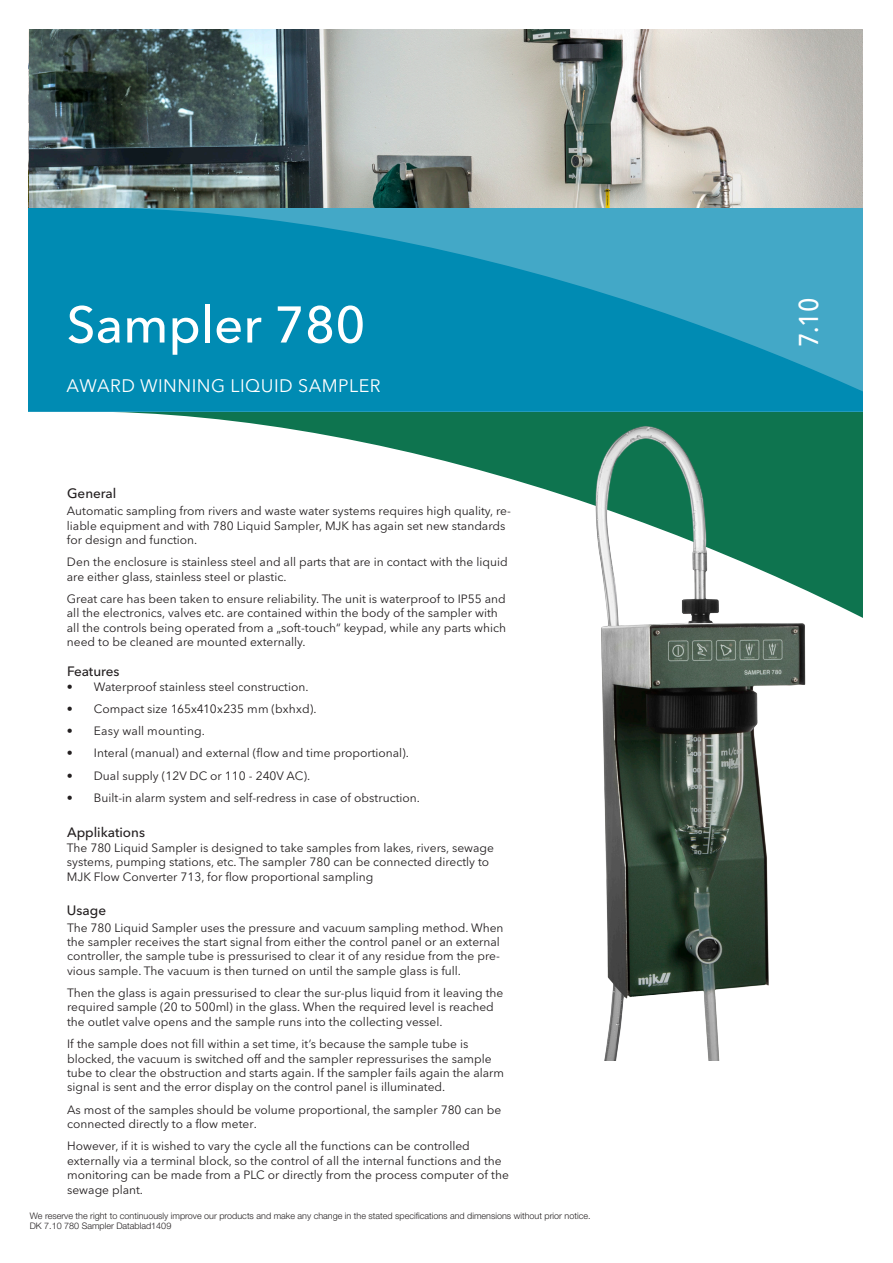
<style>
.page{position:relative;width:893px;height:1263px;background:#fff}
.page>*{position:absolute;margin:0;border:0;box-sizing:border-box;transform-origin:0 0}
.t1{font:500 51px "Avenir Next LT Pro";color:#fff}
.t2{font:500 27px "Avenir Next LT Pro";color:#fff;scale:.9 1}
.t3{font:18px "Avenir Next LT Pro";letter-spacing:.025em;color:#fff}
._010_MJK_Brødtekst{font:500 13.5px "Avenir Next LT Pro";color:#231f20}
.Brødtekst{font:12px/14.4px "Avenir Next LT Pro";color:#231f20}
.Brødtekst_1{font:12px/14.4px "Avenir Next LT Pro";color:#231f20}
.t4{font:300 9px "Helvetica Neue";color:#231f20}
</style>
<div class="page">
<svg style="left:29px;top:411px;width:510px;height:77px"></svg>
<svg style="left:29px;top:207px;width:833px;height:204px;background:#1493b8"></svg>
<img style="left:539px;top:398px;width:323px;height:662px">
<img style="left:30px;top:30px;width:832px;height:177px">
<p class="t1" style="left:67px;top:294px;width:300px">Sampler 780</p>
<p class="t2" style="left:793px;top:347px;width:57px;rotate:-90deg">7.10</p>
<p class="t3" style="left:67px;top:375px;width:316px">AWARD WINNING LIQUID SAMPLER</p>
<p class="_010_MJK_Brødtekst" style="left:67px;top:485px;width:51px">General</p>
<p class="Brødtekst" style="left:67px;top:504px;width:445px">Automatic sampling from rivers and waste water systems requires high quality, re&shy;liable equipment and with 780 Liquid Sampler, MJK has again set new standards for design and function.</p>
<p class="Brødtekst" style="left:67px;top:555px;width:442px">Den the enclosure is stainless steel and all parts that are in contact with the liquid are either glass, stainless steel or plastic.</p>
<p class="Brødtekst_1" style="left:67px;top:591px;width:441px">Great care has been taken to ensure reliability. The unit is waterproof to IP55 and all the electronics, valves etc. are contained within the body of the sampler with all the controls being operated from a „soft-touch“ keypad, while any parts which need to be cleaned are mounted externally.</p>
<p class="_010_MJK_Brødtekst" style="left:67px;top:663px;width:54px">Features</p>
<p class="Brødtekst" style="left:67px;top:679px;width:243px">• Waterproof stainless steel construction.</p>
<p class="Brødtekst" style="left:67px;top:701px;width:251px">• Compact size 165x410x235 mm (bxhxd).</p>
<p class="Brødtekst" style="left:67px;top:724px;width:140px">• Easy wall mounting.</p>
<p class="Brødtekst" style="left:67px;top:746px;width:344px">• Interal (manual) and external (flow and time proportional).</p>
<p class="Brødtekst" style="left:67px;top:768px;width:245px">• Dual supply (12V DC or 110 - 240V AC).</p>
<p class="Brødtekst" style="left:67px;top:791px;width:354px">• Built-in alarm system and self-redress in case of obstruction.</p>
<p class="_010_MJK_Brødtekst" style="left:67px;top:824px;width:79px">Applikations</p>
<p class="Brødtekst_1" style="left:67px;top:840px;width:429px">The 780 Liquid Sampler is designed to take samples from lakes, rivers, sewage systems, pumping stations, etc. The sampler 780 can be connected directly to<br>MJK Flow Converter 713, for flow proportional sampling</p>
<p class="Brødtekst" style="left:67px;top:920px;width:438px">The 780 Liquid Sampler uses the pressure and vacuum sampling method. When the sampler receives the start signal from either the control panel or an external controller, the sample tube is pressurised to clear it of any residue from the pre&shy;vious sample. The vacuum is then turned on until the sample glass is full.</p>
<p class="Brødtekst" style="left:67px;top:986px;width:438px">Then the glass is again pressurised to clear the sur-plus liquid from it leaving the required sample (20 to 500ml) in the glass. When the required level is reached the outlet valve opens and the sample runs into the collecting vessel.</p>
<p class="Brødtekst" style="left:67px;top:1037px;width:439px">If the sample does not fill within a set time, it’s because the sample tube is blocked, the vacuum is switched off and the sampler repressurises the sample tube to clear the obstruction and starts again. If the sampler fails again the alarm signal is sent and the error display on the control panel is illuminated.</p>
<p class="Brødtekst" style="left:67px;top:1102px;width:436px">As most of the samples should be volume proportional, the sampler 780 can be connected directly to a flow meter.</p>
<p class="Brødtekst" style="left:67px;top:1139px;width:443px">However, if it is wished to vary the cycle all the functions can be controlled externally via a terminal block, so the control of all the internal functions and the monitoring can be made from a PLC or directly from the process computer of the sewage plant.</p>
<p class="_010_MJK_Brødtekst" style="left:67px;top:902px;width:41px">Usage</p>
<p class="t4" style="left:30px;top:1210px;width:562px">We reserve the right to continuously improve our products and make any change in the stated specifications and dimensions without prior notice.</p>
<p class="t4" style="left:30px;top:1220px;width:143px">DK 7.10 780 Sampler Datablad1409</p>
</div>
